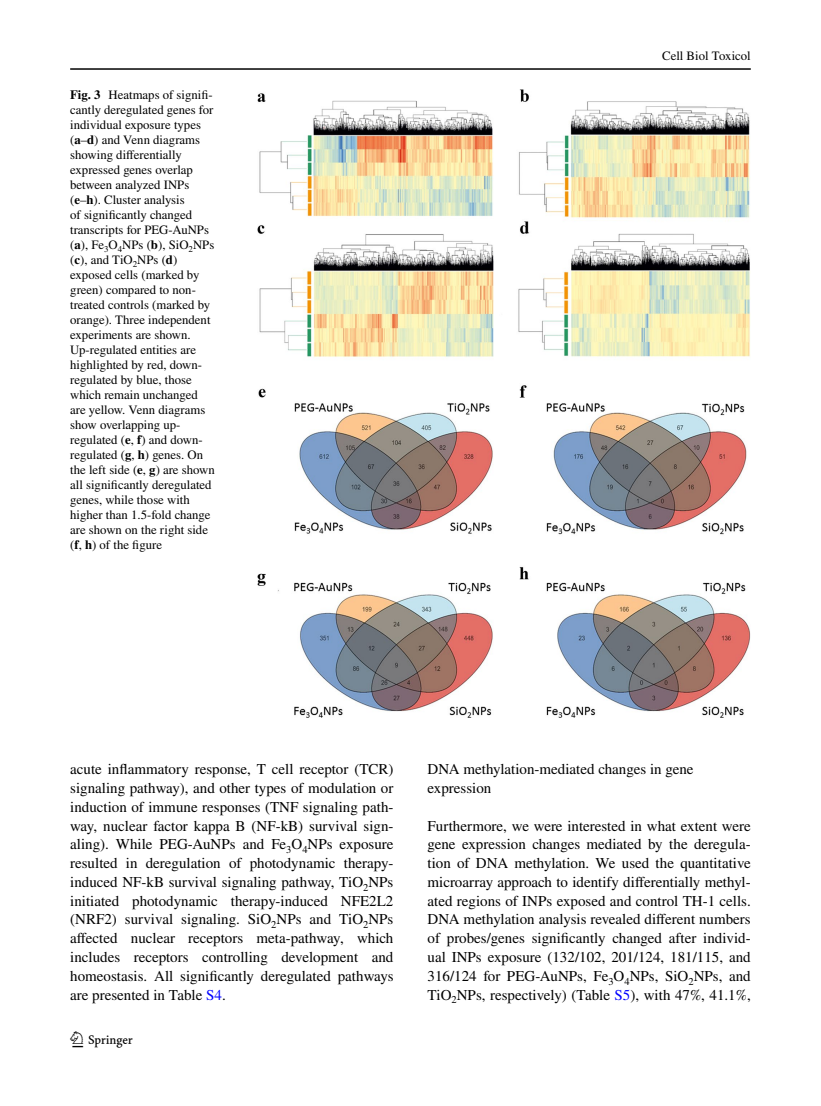
<style>
.page{position:relative;width:821px;height:1106px;background:#fff}
.page>*{position:absolute;margin:0;border:0;box-sizing:border-box;transform-origin:0 0}
.t1{font:22.5px "Springnew Regular 2";color:#000}
.t2{font:15px/18.8px "STIX";color:#000;text-align:justify}
.t3{font:12.75px/15px "STIX";color:#000}
.s1{font-weight:700}
.s2{color:#00f}
</style>
<div class="page">
<hr style="left:70px;top:68px;width:680px;height:2px;background:#000">
<img style="left:257px;top:89px;width:493px;height:629px">
<p class="t3" style="left:70px;top:88px;width:146px"><span class="s1">Fig. 3</span> Heatmaps of signifi&shy;cantly deregulated genes for individual exposure types (<span class="s1">a</span>–<span class="s1">d</span>) and Venn diagrams showing differentially expressed genes overlap between analyzed INPs (<span class="s1">e</span>–<span class="s1">h</span>). Cluster analysis<br>of significantly changed transcripts for PEG-AuNPs (<span class="s1">a</span>), Fe<sub>3</sub>O<sub>4</sub>NPs (<span class="s1">b</span>), SiO<sub>2</sub>NPs (<span class="s1">c</span>), and TiO<sub>2</sub>NPs (<span class="s1">d</span>) exposed cells (marked by green) compared to non&shy;treated controls (marked by orange). Three independent experiments are shown.<br>Up-regulated entities are highlighted by red, down&shy;regulated by blue, those which remain unchanged are yellow. Venn diagrams show overlapping up&shy;regulated (<span class="s1">e</span>, <span class="s1">f</span>) and down&shy;regulated (<span class="s1">g</span>, <span class="s1">h</span>) genes. On the left side (<span class="s1">e</span>, <span class="s1">g</span>) are shown all significantly deregulated genes, while those with higher than 1.5-fold change are shown on the right side (<span class="s1">f</span>, <span class="s1">h</span>) of the figure</p>
<p class="t3" style="left:662px;top:49px;width:90px">Cell Biol Toxicol</p>
<p class="t2" style="left:70px;top:761px;width:325px">acute inflammatory response, T cell receptor (TCR) signaling pathway), and other types of modulation or induction of immune responses (TNF signaling path&shy;way, nuclear factor kappa B (NF-kB) survival sign&shy;aling). While PEG-AuNPs and Fe<sub>3</sub>O<sub>4</sub>NPs exposure resulted in deregulation of photodynamic therapy&shy;induced NF-kB survival signaling pathway, TiO<sub>2</sub>NPs initiated photodynamic therapy-induced NFE2L2 (NRF2) survival signaling. SiO<sub>2</sub>NPs and TiO<sub>2</sub>NPs affected nuclear receptors meta-pathway, which includes receptors controlling development and homeostasis. All significantly deregulated pathways are presented in Table <span class="s2">S4</span>.</p>
<p class="t2" style="left:427px;top:761px;width:267px">DNA methylation‑mediated changes in gene expression</p>
<p class="t2" style="left:427px;top:817px;width:325px">Furthermore, we were interested in what extent were gene expression changes mediated by the deregula&shy;tion of DNA methylation. We used the quantitative microarray approach to identify differentially methyl&shy;ated regions of INPs exposed and control TH-1 cells.<br>DNA methylation analysis revealed different numbers of probes/genes significantly changed after individ&shy;ual INPs exposure (132/102, 201/124, 181/115, and 316/124 for PEG-AuNPs, Fe<sub>3</sub>O<sub>4</sub>NPs, SiO<sub>2</sub>NPs, and TiO<sub>2</sub>NPs, respectively) (Table <span class="s2">S5</span>), with 47%, 41.1%,</p>
<h1 class="t1" style="left:72px;top:1031px;width:62px">1 3</h1>
</div>
